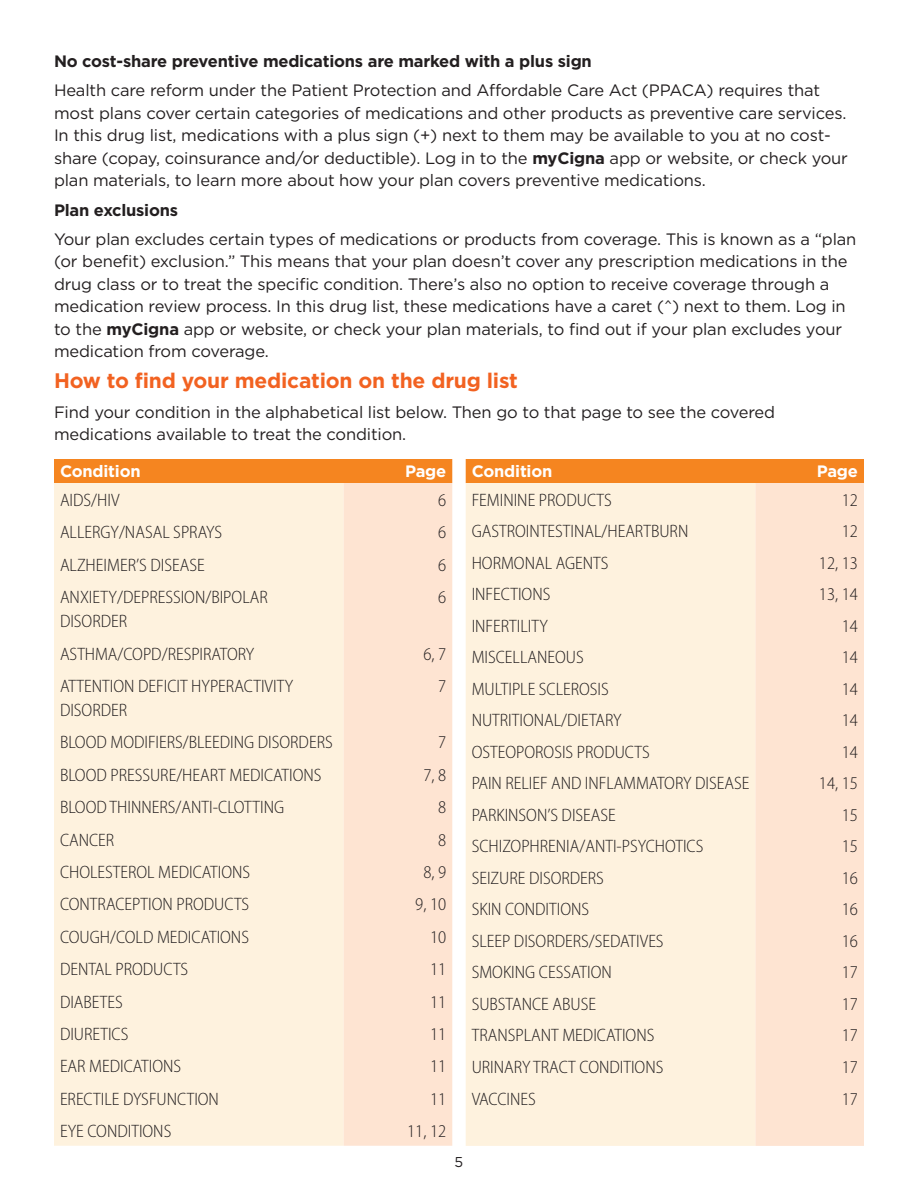
<style>
.page{position:relative;width:918px;height:1188px;background:#fff}
.page>*{position:absolute;margin:0;border:0;box-sizing:border-box;transform-origin:0 0}
.Page_headers_14_16_p{font:700 21px "Gotham";letter-spacing:-.01em;color:#f26221}
.t1{font:300 semi-condensed 18px/24px "Myriad Pro";color:#231f20}
.Body_Copy{font:16.5px/22.5px "Gotham";letter-spacing:-.01em;color:#231f20}
.Body_Copy-2{font:700 16.5px "Gotham";letter-spacing:-.015em;color:#231f20}
.t2{font:700 16.5px "Gotham";letter-spacing:-.015em;color:#fff}
.Page_number_centered{font:14.25px "Gotham";color:#231f20}
.s1{font-weight:700}
</style>
<div class="page">
<div style="left:54px;top:459px;width:398px;height:24px;background:#f58520"></div>
<div style="left:54px;top:483px;width:290px;height:663px;background:#fef2de"></div>
<div style="left:344px;top:483px;width:108px;height:663px;background:#fee4d2"></div>
<div style="left:466px;top:459px;width:398px;height:24px;background:#f58520"></div>
<div style="left:466px;top:483px;width:289px;height:663px;background:#fef2de"></div>
<div style="left:755px;top:483px;width:109px;height:663px;background:#fee4d2"></div>
<p class="Body_Copy-2" style="left:54px;top:50px;width:539px">No cost-share preventive medications are marked with a plus sign</p>
<p class="Body_Copy" style="left:54px;top:79px;width:795px">Health care reform under the Patient Protection and Affordable Care Act (PPACA) requires that most plans cover certain categories of medications and other products as preventive care services.<br>In this drug list, medications with a plus sign (+) next to them may be available to you at no cost&shy;share (copay, coinsurance and/or deductible). Log in to the <span class="s1">myCigna</span> app or website, or check your plan materials, to learn more about how your plan covers preventive medications.</p>
<p class="Body_Copy-2" style="left:54px;top:199px;width:126px">Plan exclusions</p>
<p class="Body_Copy" style="left:54px;top:228px;width:804px">Your plan excludes certain types of medications or products from coverage. This is known as a “plan (or benefit) exclusion.” This means that your plan doesn’t cover any prescription medications in the drug class or to treat the specific condition. There’s also no option to receive coverage through a medication review process. In this drug list, these medications have a caret (^) next to them. Log in to the <span class="s1">myCigna</span> app or website, or check your plan materials, to find out if your plan excludes your medication from coverage.</p>
<p class="Page_headers_14_16_p" style="left:54px;top:367px;width:465px">How to find your medication on the drug list</p>
<p class="Body_Copy" style="left:54px;top:401px;width:723px">Find your condition in the alphabetical list below. Then go to that page to see the covered medications available to treat the condition.</p>
<p class="t2" style="left:60px;top:460px;width:82px">Condition</p>
<p class="t2" style="left:405px;top:460px;width:43px">Page</p>
<p class="t1" style="left:60px;top:488px;width:61px">AIDS/HIV</p>
<p class="t1" style="left:438px;top:488px;width:10px">6</p>
<p class="t1" style="left:60px;top:521px;width:164px">ALLERGY/NASAL SPRAYS</p>
<p class="t1" style="left:438px;top:521px;width:10px">6</p>
<p class="t1" style="left:60px;top:553px;width:146px">ALZHEIMER’S DISEASE</p>
<p class="t1" style="left:438px;top:553px;width:10px">6</p>
<p class="t1" style="left:60px;top:586px;width:209px">ANXIETY/DEPRESSION/BIPOLAR<br>DISORDER</p>
<p class="t1" style="left:438px;top:586px;width:10px">6</p>
<p class="t1" style="left:60px;top:642px;width:196px">ASTHMA/COPD/RESPIRATORY</p>
<p class="t1" style="left:423px;top:642px;width:24px">6, 7</p>
<p class="t1" style="left:60px;top:674px;width:235px">ATTENTION DEFICIT HYPERACTIVITY<br>DISORDER</p>
<p class="t1" style="left:438px;top:674px;width:10px">7</p>
<p class="t1" style="left:60px;top:731px;width:274px">BLOOD MODIFIERS/BLEEDING DISORDERS</p>
<p class="t1" style="left:438px;top:731px;width:10px">7</p>
<p class="t1" style="left:60px;top:763px;width:263px">BLOOD PRESSURE/HEART MEDICATIONS</p>
<p class="t1" style="left:423px;top:763px;width:24px">7, 8</p>
<p class="t1" style="left:60px;top:796px;width:226px">BLOOD THINNERS/ANTI-CLOTTING</p>
<p class="t1" style="left:438px;top:796px;width:10px">8</p>
<p class="t1" style="left:60px;top:828px;width:56px">CANCER</p>
<p class="t1" style="left:438px;top:828px;width:10px">8</p>
<p class="t1" style="left:60px;top:860px;width:192px">CHOLESTEROL MEDICATIONS</p>
<p class="t1" style="left:423px;top:860px;width:24px">8, 9</p>
<p class="t1" style="left:60px;top:893px;width:191px">CONTRACEPTION PRODUCTS</p>
<p class="t1" style="left:415px;top:893px;width:32px">9, 10</p>
<p class="t1" style="left:60px;top:925px;width:191px">COUGH/COLD MEDICATIONS</p>
<p class="t1" style="left:430px;top:925px;width:18px">10</p>
<p class="t1" style="left:60px;top:958px;width:130px">DENTAL PRODUCTS</p>
<p class="t1" style="left:430px;top:958px;width:18px">11</p>
<p class="t1" style="left:60px;top:990px;width:64px">DIABETES</p>
<p class="t1" style="left:430px;top:990px;width:18px">11</p>
<p class="t1" style="left:60px;top:1022px;width:70px">DIURETICS</p>
<p class="t1" style="left:430px;top:1022px;width:18px">11</p>
<p class="t1" style="left:60px;top:1055px;width:123px">EAR MEDICATIONS</p>
<p class="t1" style="left:430px;top:1055px;width:18px">11</p>
<p class="t1" style="left:60px;top:1087px;width:161px">ERECTILE DYSFUNCTION</p>
<p class="t1" style="left:430px;top:1087px;width:18px">11</p>
<p class="t1" style="left:60px;top:1119px;width:113px">EYE CONDITIONS</p>
<p class="t1" style="left:407px;top:1119px;width:41px">11, 12</p>
<p class="t2" style="left:472px;top:460px;width:82px">Condition</p>
<p class="t2" style="left:817px;top:460px;width:43px">Page</p>
<p class="t1" style="left:472px;top:488px;width:142px">FEMININE PRODUCTS</p>
<p class="t1" style="left:842px;top:488px;width:18px">12</p>
<p class="t1" style="left:472px;top:519px;width:218px">GASTROINTESTINAL/HEARTBURN</p>
<p class="t1" style="left:842px;top:519px;width:18px">12</p>
<p class="t1" style="left:472px;top:551px;width:138px">HORMONAL AGENTS</p>
<p class="t1" style="left:819px;top:551px;width:41px">12, 13</p>
<p class="t1" style="left:472px;top:582px;width:80px">INFECTIONS</p>
<p class="t1" style="left:819px;top:582px;width:41px">13, 14</p>
<p class="t1" style="left:472px;top:614px;width:78px">INFERTILITY</p>
<p class="t1" style="left:842px;top:614px;width:18px">14</p>
<p class="t1" style="left:472px;top:645px;width:114px">MISCELLANEOUS</p>
<p class="t1" style="left:842px;top:645px;width:18px">14</p>
<p class="t1" style="left:472px;top:677px;width:139px">MULTIPLE SCLEROSIS</p>
<p class="t1" style="left:842px;top:677px;width:18px">14</p>
<p class="t1" style="left:472px;top:708px;width:151px">NUTRITIONAL/DIETARY</p>
<p class="t1" style="left:842px;top:708px;width:18px">14</p>
<p class="t1" style="left:472px;top:740px;width:180px">OSTEOPOROSIS PRODUCTS</p>
<p class="t1" style="left:842px;top:740px;width:18px">14</p>
<p class="t1" style="left:472px;top:771px;width:279px">PAIN RELIEF AND INFLAMMATORY DISEASE</p>
<p class="t1" style="left:819px;top:771px;width:41px">14, 15</p>
<p class="t1" style="left:472px;top:803px;width:146px">PARKINSON’S DISEASE</p>
<p class="t1" style="left:842px;top:803px;width:18px">15</p>
<p class="t1" style="left:472px;top:834px;width:233px">SCHIZOPHRENIA/ANTI-PSYCHOTICS</p>
<p class="t1" style="left:842px;top:834px;width:18px">15</p>
<p class="t1" style="left:472px;top:866px;width:134px">SEIZURE DISORDERS</p>
<p class="t1" style="left:842px;top:866px;width:18px">16</p>
<p class="t1" style="left:472px;top:897px;width:119px">SKIN CONDITIONS</p>
<p class="t1" style="left:842px;top:897px;width:18px">16</p>
<p class="t1" style="left:472px;top:929px;width:193px">SLEEP DISORDERS/SEDATIVES</p>
<p class="t1" style="left:842px;top:929px;width:18px">16</p>
<p class="t1" style="left:472px;top:960px;width:142px">SMOKING CESSATION</p>
<p class="t1" style="left:842px;top:960px;width:18px">17</p>
<p class="t1" style="left:472px;top:992px;width:126px">SUBSTANCE ABUSE</p>
<p class="t1" style="left:842px;top:992px;width:18px">17</p>
<p class="t1" style="left:472px;top:1023px;width:184px">TRANSPLANT MEDICATIONS</p>
<p class="t1" style="left:842px;top:1023px;width:18px">17</p>
<p class="t1" style="left:472px;top:1055px;width:193px">URINARY TRACT CONDITIONS</p>
<p class="t1" style="left:842px;top:1055px;width:18px">17</p>
<p class="t1" style="left:472px;top:1087px;width:66px">VACCINES</p>
<p class="t1" style="left:842px;top:1087px;width:18px">17</p>
<p class="Page_number_centered" style="left:455px;top:1153px;width:10px">5</p>
</div>
